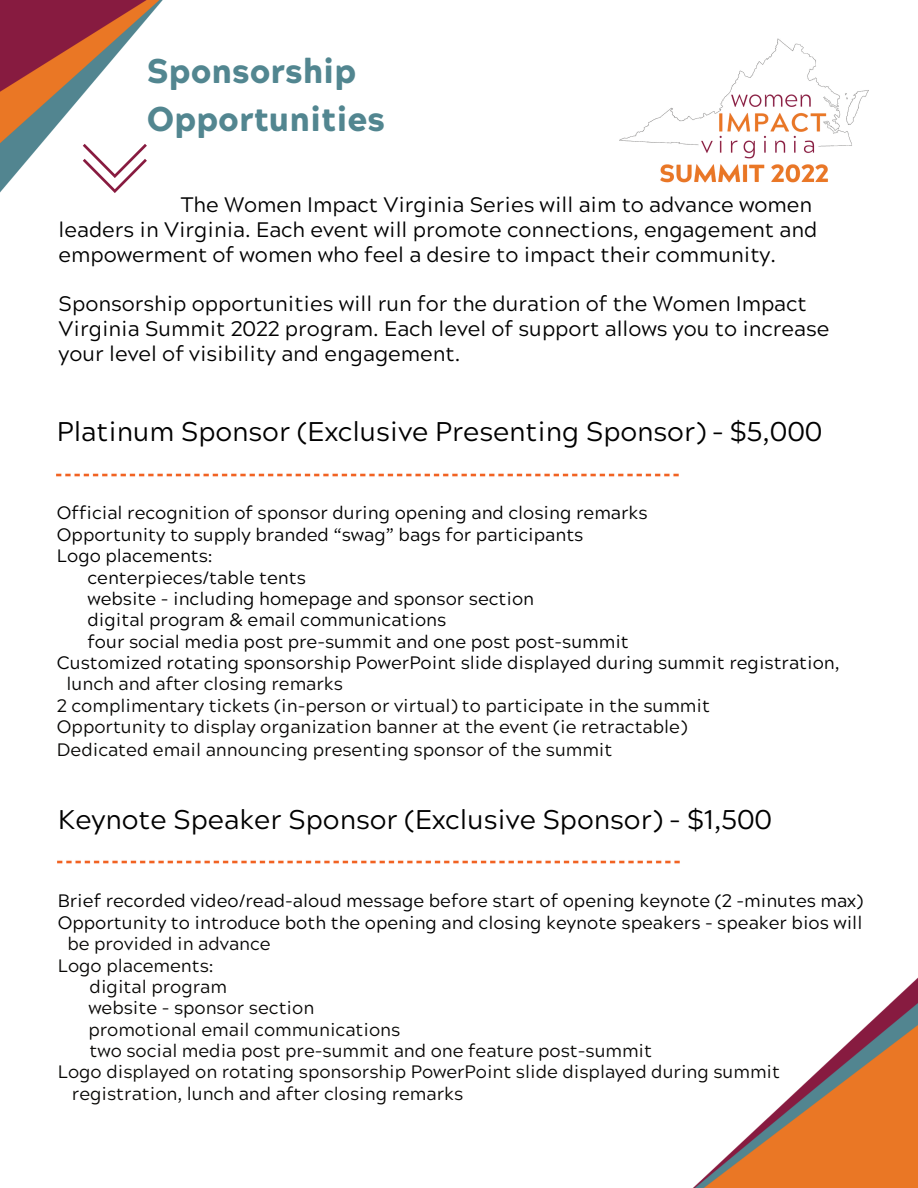
<style>
.page{position:relative;width:918px;height:1188px;background:#fff}
.page>*{position:absolute;margin:0;border:0;box-sizing:border-box;transform-origin:0 0}
.t1{font:900 34.2px/47.7px "Acherus Grotesque";color:#528690}
.t2{font:27px "Acherus Grotesque";color:#000}
.t3{font:21px/24.8px "Acherus Grotesque";color:#000}
.t4{font:18px "Acherus Grotesque";color:#000}
.t5{font:18px "Acherus Grotesque";color:#080705}
.s1{color:#fff}
</style>
<div class="page">
<img style="left:0;top:0;width:163px;height:193px">
<img style="left:693px;top:977px;width:225px;height:211px">
<svg style="left:83px;top:144px;width:64px;height:49px"></svg>
<img style="left:619px;top:38px;width:250px;height:145px">
<img style="left:56px;top:473px;width:623px;height:4px">
<img style="left:57px;top:860px;width:623px;height:4px">
<h1 class="t1" style="left:147px;top:45px;width:240px">Sponsorship<br>Opportunities</h1>
<p class="t3" style="left:59px;top:192px;width:760px;text-indent:122px">The Women Impact Virginia Series will aim to advance women leaders in Virginia. Each event will promote connections, engagement and empowerment of women who feel a desire to impact their community.</p>
<p class="t3" style="left:59px;top:291px;width:772px">Sponsorship opportunities will run for the duration of the Women Impact<br>Virginia Summit 2022 program. Each level of support allows you to increase your level of visibility and engagement.</p>
<h2 class="t2" style="left:57px;top:408px;width:767px">Platinum Sponsor (Exclusive Presenting Sponsor) – $5,000</h2>
<p class="t4" style="left:57px;top:498px;width:592px">Official recognition of sponsor during opening and closing remarks</p>
<p class="t4" style="left:57px;top:519px;width:528px">Opportunity to supply branded “swag” bags for participants</p>
<p class="t4" style="left:57px;top:541px;width:157px">Logo placements:</p>
<p class="t4" style="left:88px;top:562px;width:220px">centerpieces/table tents</p>
<p class="t4" style="left:88px;top:583px;width:448px">website - including homepage and sponsor section</p>
<p class="t4" style="left:88px;top:605px;width:360px">digital program &amp; email communications</p>
<p class="t4" style="left:88px;top:626px;width:543px">four social media post pre-summit and one post post-summit</p>
<p class="t4" style="left:57px;top:648px;width:784px">Customized rotating sponsorship PowerPoint slide displayed during summit registration,</p>
<p class="t5" style="left:57px;top:669px;width:288px"><span class="s1">l</span> lunch and after closing remarks</p>
<p class="t5" style="left:57px;top:690px;width:655px">2 complimentary tickets (in-person or virtual) to participate in the summit</p>
<p class="t5" style="left:57px;top:712px;width:632px">Opportunity to display organization banner at the event (ie retractable)</p>
<p class="t5" style="left:57px;top:734px;width:557px">Dedicated email announcing presenting sponsor of the summit</p>
<h2 class="t2" style="left:58px;top:796px;width:716px">Keynote Speaker Sponsor (Exclusive Sponsor) - $1,500</h2>
<p class="t4" style="left:58px;top:886px;width:807px">Brief recorded video/read-aloud message before start of opening keynote (2 -minutes max)</p>
<p class="t4" style="left:58px;top:907px;width:806px">Opportunity to introduce both the opening and closing keynote speakers - speaker bios will</p>
<p class="t5" style="left:58px;top:929px;width:214px"><span class="s1">l</span> be provided in advance</p>
<p class="t5" style="left:58px;top:950px;width:157px">Logo placements:</p>
<p class="t5" style="left:90px;top:971px;width:139px">digital program</p>
<p class="t5" style="left:88px;top:993px;width:227px">website - sponsor section</p>
<p class="t5" style="left:88px;top:1014px;width:313px">promotional email communications</p>
<p class="t5" style="left:90px;top:1036px;width:564px">two social media post pre-summit and one feature post-summit</p>
<p class="t5" style="left:58px;top:1057px;width:724px">Logo displayed on rotating sponsorship PowerPoint slide displayed during summit</p>
<p class="t5" style="left:62px;top:1078px;width:402px"><span class="s1">l</span> registration, lunch and after closing remarks</p>
</div>
